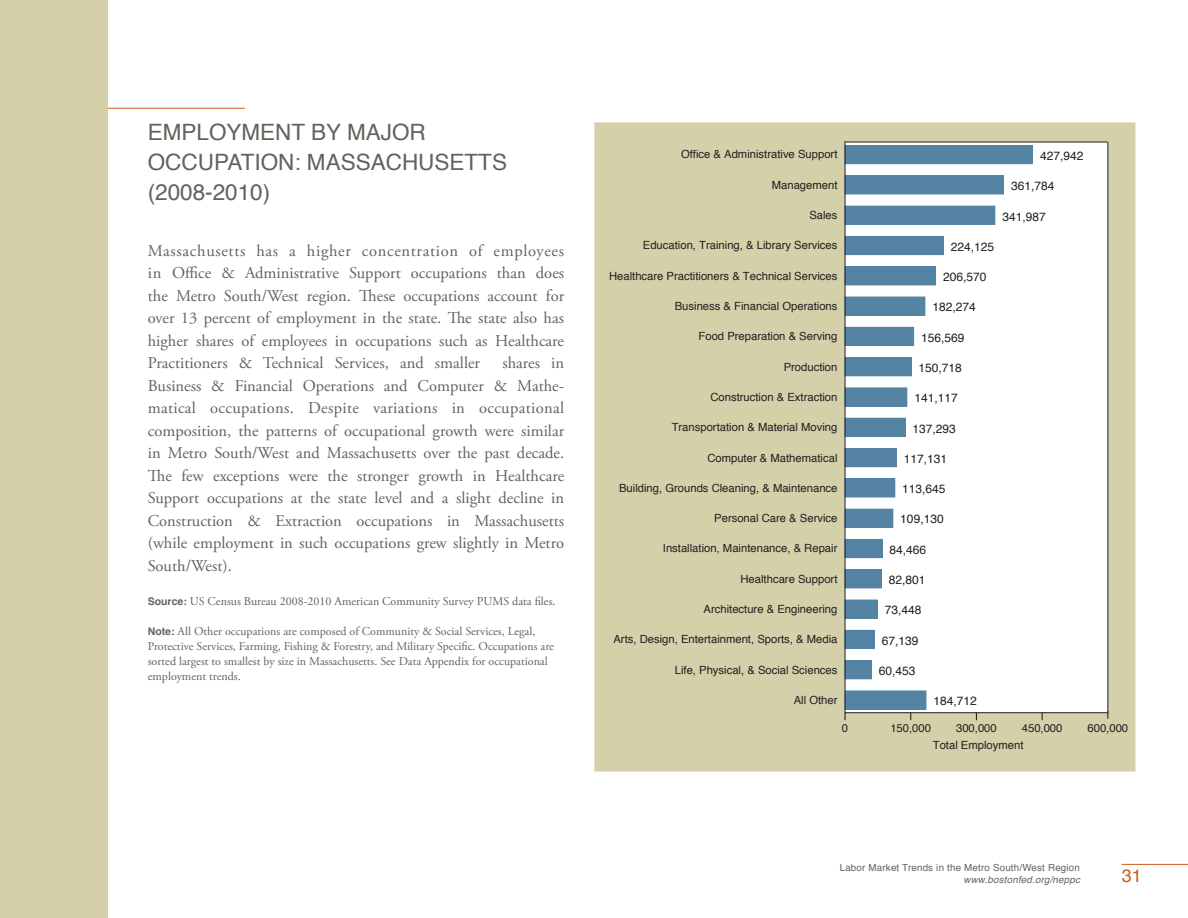
<style>
.page{position:relative;width:1188px;height:918px;background:#fff}
.page>*{position:absolute;margin:0;border:0;box-sizing:border-box;transform-origin:0 0}
.BodyText{font:22.5px/30px "Helvetica";color:#63635b}
.t1{font:18px "Helvetica";color:#ce5b19}
.BodyText-2{font:16.5px/22.5px "Adobe Garamond Pro";color:#63635b;text-align:justify}
.BodyText-3{font:12px/15px "Adobe Garamond Pro";color:#63635b}
.t2{font:12px "Helvetica";color:#231f20}
.t3{font:11.25px "Helvetica";color:#231f20}
.Note_Source{font:9.75px/11.2px "Helvetica";letter-spacing:.02em;color:#63635b;text-align:right}
.s1{font-family:"Helvetica";font-weight:700;font-size:10.5px}
.s2{font-style:italic}
</style>
<div class="page">
<hr style="left:10px;top:108px;width:235px;height:1px;background:#ce5b19">
<div style="left:0;top:0;width:108px;height:918px;background:#d3d0aa"></div>
<hr style="left:1122px;top:864px;width:66px;height:1px;background:#ce5b19">
<div style="left:595px;top:123px;width:540px;height:648px;background:#d3d0aa"></div>
<div style="left:845px;top:142px;width:263px;height:571px;background:#fff"></div>
<div style="left:845px;top:691px;width:81px;height:18px;background:#5483a3"></div>
<div style="left:845px;top:661px;width:26px;height:18px;background:#5483a3"></div>
<div style="left:845px;top:661px;width:27px;height:18px;border:1px solid #5483a3"></div>
<div style="left:845px;top:630px;width:29px;height:19px;background:#5483a3"></div>
<div style="left:845px;top:630px;width:30px;height:19px;border:1px solid #5483a3"></div>
<div style="left:845px;top:600px;width:32px;height:18px;background:#5483a3"></div>
<div style="left:845px;top:570px;width:36px;height:18px;background:#5483a3"></div>
<div style="left:845px;top:539px;width:37px;height:19px;background:#5483a3"></div>
<div style="left:845px;top:509px;width:48px;height:18px;background:#5483a3"></div>
<div style="left:845px;top:479px;width:50px;height:18px;background:#5483a3"></div>
<div style="left:845px;top:449px;width:51px;height:18px;background:#5483a3"></div>
<div style="left:845px;top:448px;width:51px;height:19px;border:1px solid #5483a3"></div>
<div style="left:845px;top:418px;width:60px;height:18px;background:#5483a3"></div>
<div style="left:845px;top:388px;width:62px;height:18px;background:#5483a3"></div>
<div style="left:845px;top:358px;width:66px;height:18px;background:#5483a3"></div>
<div style="left:845px;top:327px;width:69px;height:18px;background:#5483a3"></div>
<div style="left:845px;top:327px;width:69px;height:19px;border:1px solid #5483a3"></div>
<div style="left:845px;top:297px;width:80px;height:18px;background:#5483a3"></div>
<div style="left:845px;top:267px;width:91px;height:18px;background:#5483a3"></div>
<div style="left:845px;top:236px;width:98px;height:19px;background:#5483a3"></div>
<div style="left:845px;top:206px;width:150px;height:18px;background:#5483a3"></div>
<div style="left:845px;top:176px;width:159px;height:18px;background:#5483a3"></div>
<div style="left:845px;top:146px;width:188px;height:18px;background:#5483a3"></div>
<div style="left:845px;top:145px;width:188px;height:19px;border:1px solid #5483a3"></div>
<svg style="left:844px;top:713px;width:2px;height:7px"></svg>
<hr style="left:845px;top:712px;width:263px;height:1px;background:#231f20">
<hr style="left:844px;top:141px;width:2px;height:572px;background:#231f20">
<hr style="left:1107px;top:142px;width:1px;height:570px;background:#231f20">
<hr style="left:845px;top:141px;width:262px;height:2px;background:#231f20">
<p class="BodyText" style="left:148px;top:118px;width:361px">EMPLOYMENT BY MAJOR<br>OCCUPATION: MASSACHUSETTS (2008-2010)</p>
<p class="BodyText-2" style="left:148px;top:240px;width:418px">Massachusetts has a higher concentration of employees in Office &amp; Administrative Support occupations than does the Metro South/West region. These occupations account for over 13 percent of employment in the state. The state also has higher shares of employees in occupations such as Healthcare Practitioners &amp; Technical Services, and smaller</p>
<p class="BodyText-2" style="left:148px;top:352px;width:418px;text-indent:355px">shares in Business &amp; Financial Operations and Computer &amp; Mathe&shy;matical occupations. Despite variations in occupational composition, the patterns of occupational growth were similar in Metro South/West and Massachusetts over the past decade.<br>The few exceptions were the stronger growth in Healthcare Support occupations at the state level and a slight decline in Construction &amp; Extraction occupations in Massachusetts (while employment in such occupations grew slightly in Metro South/West).</p>
<p class="BodyText-3" style="left:148px;top:594px;width:409px"><span class="s1">Source:</span> US Census Bureau 2008-2010 American Community Survey PUMS data files.</p>
<p class="BodyText-3" style="left:148px;top:624px;width:408px"><span class="s1">Note:</span> All Other occupations are composed of Community &amp; Social Services, Legal, Protective Services, Farming, Fishing &amp; Forestry, and Military Specific. Occupations are sorted largest to smallest by size in Massachusetts. See Data Appendix for occupational employment trends.</p>
<p class="t3" style="left:681px;top:146px;width:158px">Office &amp; Administrative Support</p>
<p class="t2" style="left:1040px;top:146px;width:45px">427,942</p>
<p class="t3" style="left:772px;top:176px;width:67px">Management</p>
<p class="t2" style="left:1011px;top:177px;width:45px">361,784</p>
<p class="t3" style="left:809px;top:206px;width:30px">Sales</p>
<p class="t2" style="left:1002px;top:207px;width:45px">341,987</p>
<p class="t3" style="left:643px;top:237px;width:196px">Education, Training, &amp; Library Services</p>
<p class="t2" style="left:951px;top:237px;width:45px">224,125</p>
<p class="t3" style="left:609px;top:267px;width:230px">Healthcare Practitioners &amp; Technical Services</p>
<p class="t2" style="left:943px;top:268px;width:45px">206,570</p>
<p class="t3" style="left:675px;top:297px;width:164px">Business &amp; Financial Operations</p>
<p class="t2" style="left:932px;top:298px;width:45px">182,274</p>
<p class="t3" style="left:699px;top:328px;width:140px">Food Preparation &amp; Serving</p>
<p class="t2" style="left:921px;top:328px;width:45px">156,569</p>
<p class="t3" style="left:784px;top:358px;width:55px">Production</p>
<p class="t2" style="left:919px;top:359px;width:45px">150,718</p>
<p class="t3" style="left:710px;top:388px;width:129px">Construction &amp; Extraction</p>
<p class="t2" style="left:914px;top:389px;width:45px">141,117</p>
<p class="t3" style="left:672px;top:419px;width:167px">Transportation &amp; Material Moving</p>
<p class="t2" style="left:913px;top:419px;width:45px">137,293</p>
<p class="t3" style="left:707px;top:449px;width:132px">Computer &amp; Mathematical</p>
<p class="t2" style="left:904px;top:449px;width:45px">117,131</p>
<p class="t3" style="left:619px;top:479px;width:220px">Building, Grounds Cleaning, &amp; Maintenance</p>
<p class="t2" style="left:902px;top:480px;width:45px">113,645</p>
<p class="t3" style="left:714px;top:510px;width:125px">Personal Care &amp; Service</p>
<p class="t2" style="left:900px;top:510px;width:45px">109,130</p>
<p class="t3" style="left:663px;top:540px;width:176px">Installation, Maintenance, &amp; Repair</p>
<p class="t2" style="left:890px;top:540px;width:38px">84,466</p>
<p class="t3" style="left:741px;top:570px;width:98px">Healthcare Support</p>
<p class="t2" style="left:889px;top:571px;width:38px">82,801</p>
<p class="t3" style="left:704px;top:600px;width:135px">Architecture &amp; Engineering</p>
<p class="t2" style="left:885px;top:601px;width:38px">73,448</p>
<p class="t3" style="left:613px;top:631px;width:226px">Arts, Design, Entertainment, Sports, &amp; Media</p>
<p class="t2" style="left:882px;top:631px;width:38px">67,139</p>
<p class="t3" style="left:675px;top:661px;width:164px">Life, Physical, &amp; Social Sciences</p>
<p class="t2" style="left:879px;top:662px;width:38px">60,453</p>
<p class="t3" style="left:794px;top:691px;width:45px">All Other</p>
<p class="t2" style="left:933px;top:692px;width:45px">184,712</p>
<p class="t3" style="left:842px;top:719px;width:8px">0</p>
<p class="t3" style="left:890px;top:719px;width:42px">150,000</p>
<p class="t3" style="left:956px;top:719px;width:42px">300,000</p>
<p class="t3" style="left:1022px;top:719px;width:42px">450,000</p>
<p class="t3" style="left:1088px;top:719px;width:42px">600,000</p>
<p class="t3" style="left:933px;top:737px;width:92px">Total Employment</p>
<p class="Note_Source" style="left:840px;top:863px;width:242px">Labor Market Trends in the Metro South/West Region <span class="s2">www.bostonfed.org/neppc</span></p>
<p class="t1" style="left:1122px;top:862px;width:22px">31</p>
</div>
